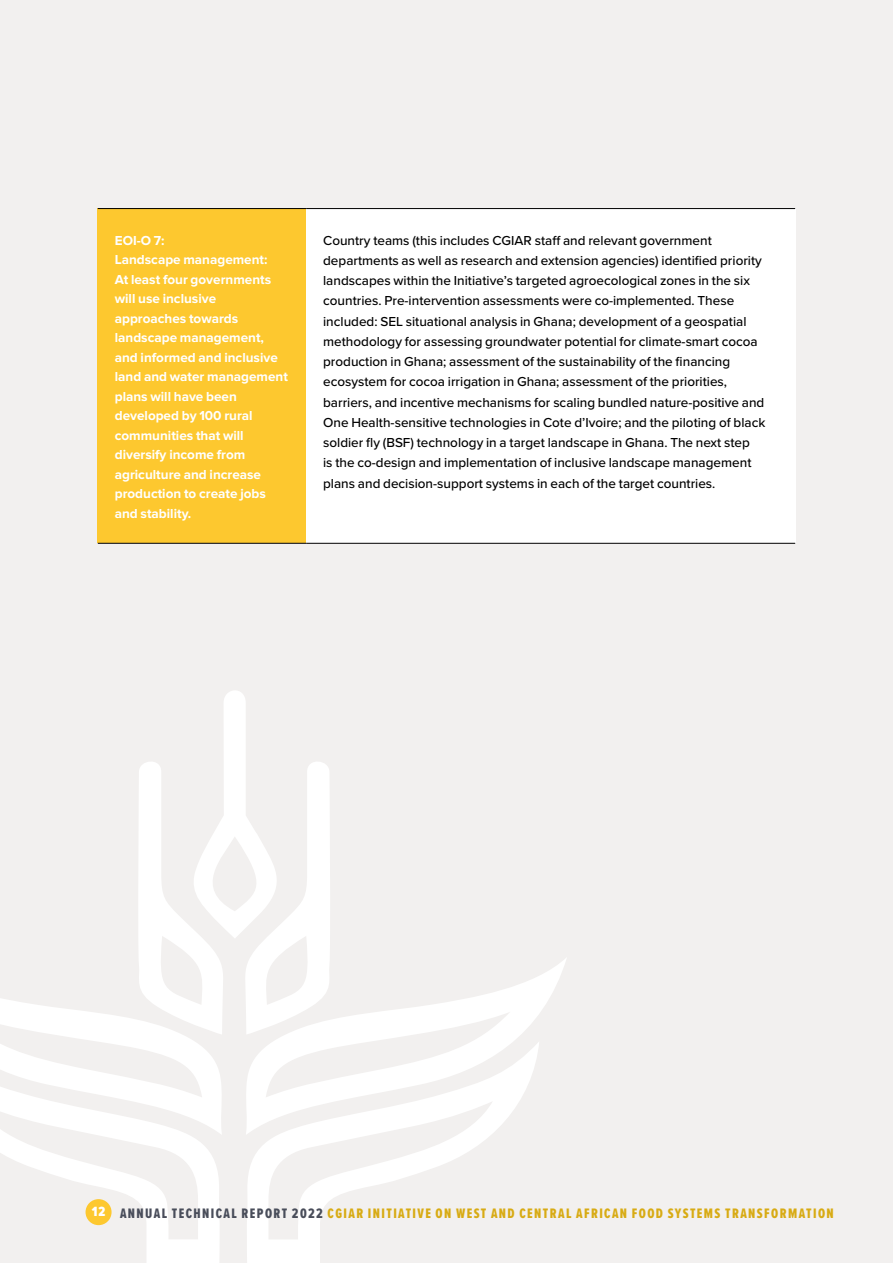
<style>
.page{position:relative;width:893px;height:1263px;background:#f2f0ef}
.page>*{position:absolute;margin:0;border:0;box-sizing:border-box;transform-origin:0 0}
.t1{font:14.25px "Proxima Nova Ex Cn Extrabld";letter-spacing:.1em;color:#d8ab14}
.t2{font:14.25px "Proxima Nova Ex Cn Extrabld";letter-spacing:.1em;color:#494d5a}
.t3{font:500 13.5px/20.2px "Proxima Nova";color:#000}
.t4{font:700 13.5px/19.5px "Proxima Nova";color:#fff}
.s1{font-family:"Proxima Nova Ex Cn";font-weight:900;font-size:13.8px;color:#fff}
.s2{color:#d8ab14}
</style>
<div class="page">
<svg style="left:0;top:691px;width:330px;height:443px"></svg>
<svg style="left:245px;top:957px;width:321px;height:177px"></svg>
<svg style="left:0;top:1041px;width:221px;height:222px"></svg>
<svg style="left:246px;top:1041px;width:293px;height:222px"></svg>
<div style="left:86px;top:1199px;width:26px;height:26px;background:#fdc82f;border-radius:50%"></div>
<div style="left:98px;top:209px;width:208px;height:334px;background:#fdc82f"></div>
<div style="left:306px;top:209px;width:489px;height:334px;background:#fff"></div>
<hr style="left:306px;top:208px;width:489px;height:1px;background:#000">
<hr style="left:98px;top:543px;width:208px;height:1px;background:#000">
<hr style="left:98px;top:208px;width:208px;height:1px;background:#000">
<hr style="left:306px;top:543px;width:489px;height:1px;background:#000">
<p class="t4" style="left:115px;top:231px;width:175px">EOI-O 7:<br>Landscape management:<br>At least four governments will use inclusive approaches towards landscape management, and informed and inclusive land and water management plans will have been developed by 100 rural communities that will diversify income from agriculture and increase production to create jobs and stability.</p>
<p class="t3" style="left:323px;top:230px;width:444px">Country teams (this includes CGIAR staff and relevant government departments as well as research and extension agencies) identified priority landscapes within the Initiative’s targeted agroecological zones in the six countries. Pre-intervention assessments were co-implemented. These included: SEL situational analysis in Ghana; development of a geospatial methodology for assessing groundwater potential for climate-smart cocoa production in Ghana; assessment of the sustainability of the financing ecosystem for cocoa irrigation in Ghana; assessment of the priorities, barriers, and incentive mechanisms for scaling bundled nature-positive and One Health-sensitive technologies in Cote d’Ivoire; and the piloting of black soldier fly (BSF) technology in a target landscape in Ghana. The next step<br>is the co-design and implementation of inclusive landscape management plans and decision-support systems in each of the target countries.</p>
<p class="t2" style="left:92px;top:1203px;width:288px"><span class="s1">12</span> ANNUAL TECHNICAL REPORT 2022 <span class="s2">CGIAR INITIATI</span></p>
<p class="t1" style="left:417px;top:1203px;width:118px">VE ON WEST AN D CENTRAL</p>
<p class="t1" style="left:576px;top:1203px;width:23px">AFRICAN</p>
<p class="t1" style="left:632px;top:1203px;width:175px">FOOD SYSTEMS TRANSFORMATION</p>
</div>
